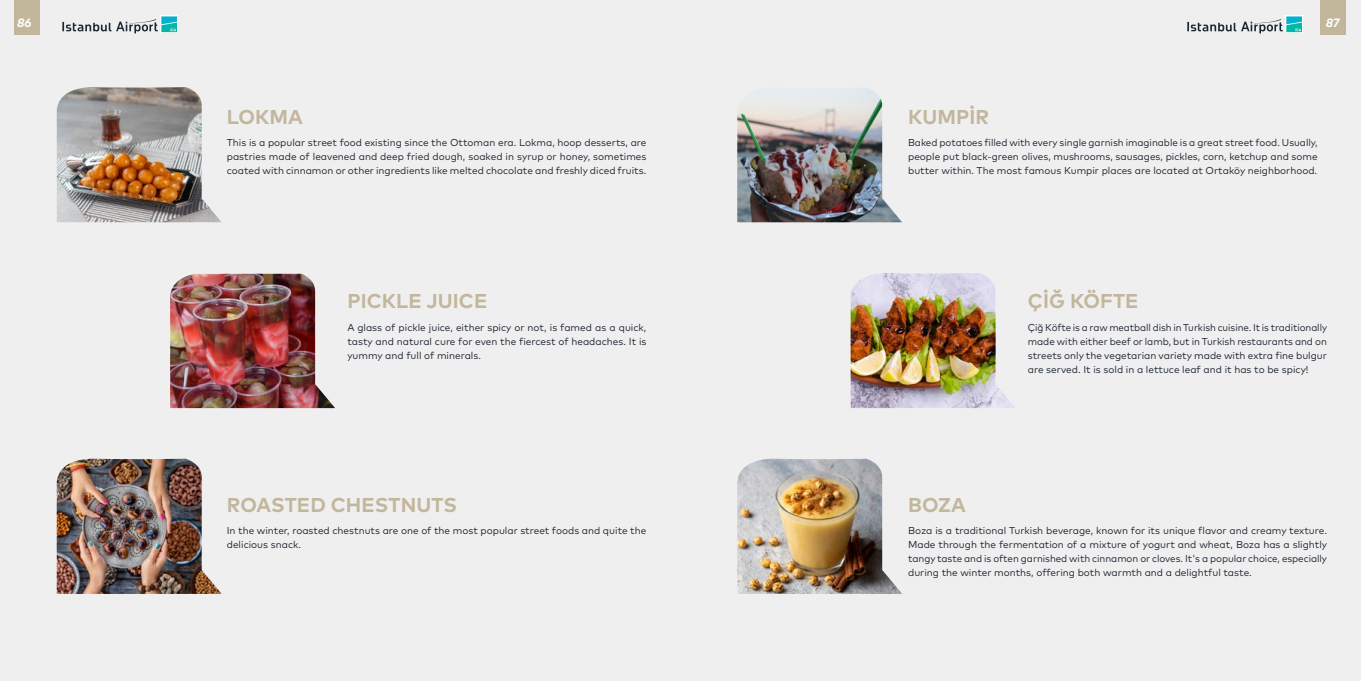
<style>
.page{position:relative;width:1361px;height:681px;background:#fff}
.page>*{position:absolute;margin:0;border:0;box-sizing:border-box;transform-origin:0 0}
.t1{font:700 20px "Mark Pro";letter-spacing:.005em;color:#c2b79c}
.t2{font:italic 700 12px "Mark Pro";color:#fff}
.t3{font:10px/14px "Mark Pro";color:#1e2730;text-align:justify}
</style>
<div class="page">
<div style="left:680px;top:0;width:681px;height:680px;background:#efeff0"></div>
<div style="left:0;top:0;width:680px;height:680px;background:#efeff0"></div>
<div style="left:160px;top:16px;width:18px;height:17px;background:#f2fbfa"></div>
<svg style="left:62px;top:16px;width:115px;height:17px"></svg>
<div style="left:1285px;top:16px;width:18px;height:17px;background:#fff"></div>
<svg style="left:1187px;top:16px;width:115px;height:17px"></svg>
<img style="left:56px;top:87px;width:165px;height:135px">
<img style="left:737px;top:87px;width:165px;height:135px">
<img style="left:170px;top:273px;width:165px;height:135px">
<img style="left:850px;top:273px;width:165px;height:135px">
<img style="left:737px;top:458px;width:164px;height:135px">
<img style="left:56px;top:458px;width:165px;height:135px">
<div style="left:14px;top:0;width:26px;height:34px;background:#c2b69b"></div>
<div style="left:1320px;top:0;width:26px;height:34px;background:#c2b69b"></div>
<p class="t2" style="left:17px;top:13px;width:16px">86</p>
<p class="t2" style="left:1325px;top:13px;width:15px">87</p>
<h1 class="t1" style="left:227px;top:101px;width:78px">LOKMA</h1>
<p class="t3" style="left:227px;top:135px;width:421px">This is a popular street food existing since the Ottoman era. Lokma, hoop desserts, are pastries made of leavened and deep fried dough, soaked in syrup or honey, sometimes coated with cinnamon or other ingredients like melted chocolate and freshly diced fruits.</p>
<h1 class="t1" style="left:347px;top:286px;width:141px">PICKLE JUICE</h1>
<p class="t3" style="left:347px;top:319px;width:301px">A glass of pickle juice, either spicy or not, is famed as a quick, tasty and natural cure for even the fiercest of headaches. It is yummy and full of minerals.</p>
<h1 class="t1" style="left:227px;top:489px;width:232px">ROASTED CHESTNUTS</h1>
<p class="t3" style="left:227px;top:522px;width:421px">In the winter, roasted chestnuts are one of the most popular street foods and quite the delicious snack.</p>
<h1 class="t1" style="left:908px;top:101px;width:82px">KUMPİR</h1>
<p class="t3" style="left:908px;top:135px;width:411px">Baked potatoes filled with every single garnish imaginable is a great street food. Usually, people put black-green olives, mushrooms, sausages, pickles, corn, ketchup and some butter within. The most famous Kumpir places are located at Ortaköy neighborhood.</p>
<h1 class="t1" style="left:908px;top:489px;width:59px">BOZA</h1>
<h1 class="t1" style="left:1028px;top:286px;width:112px">ÇİĞ KÖFTE</h1>
<p class="t3" style="left:1028px;top:319px;width:301px">Çiğ Köfte is a raw meatball dish in Turkish cuisine. It is traditionally made with either beef or lamb, but in Turkish restaurants and on streets only the vegetarian variety made with extra fine bulgur are served. It is sold in a lettuce leaf and it has to be spicy!</p>
<p class="t3" style="left:908px;top:522px;width:420px">Boza is a traditional Turkish beverage, known for its unique flavor and creamy texture.<br>Made through the fermentation of a mixture of yogurt and wheat, Boza has a slightly tangy taste and is often garnished with cinnamon or cloves. It's a popular choice, especially during the winter months, offering both warmth and a delightful taste.</p>
</div>
